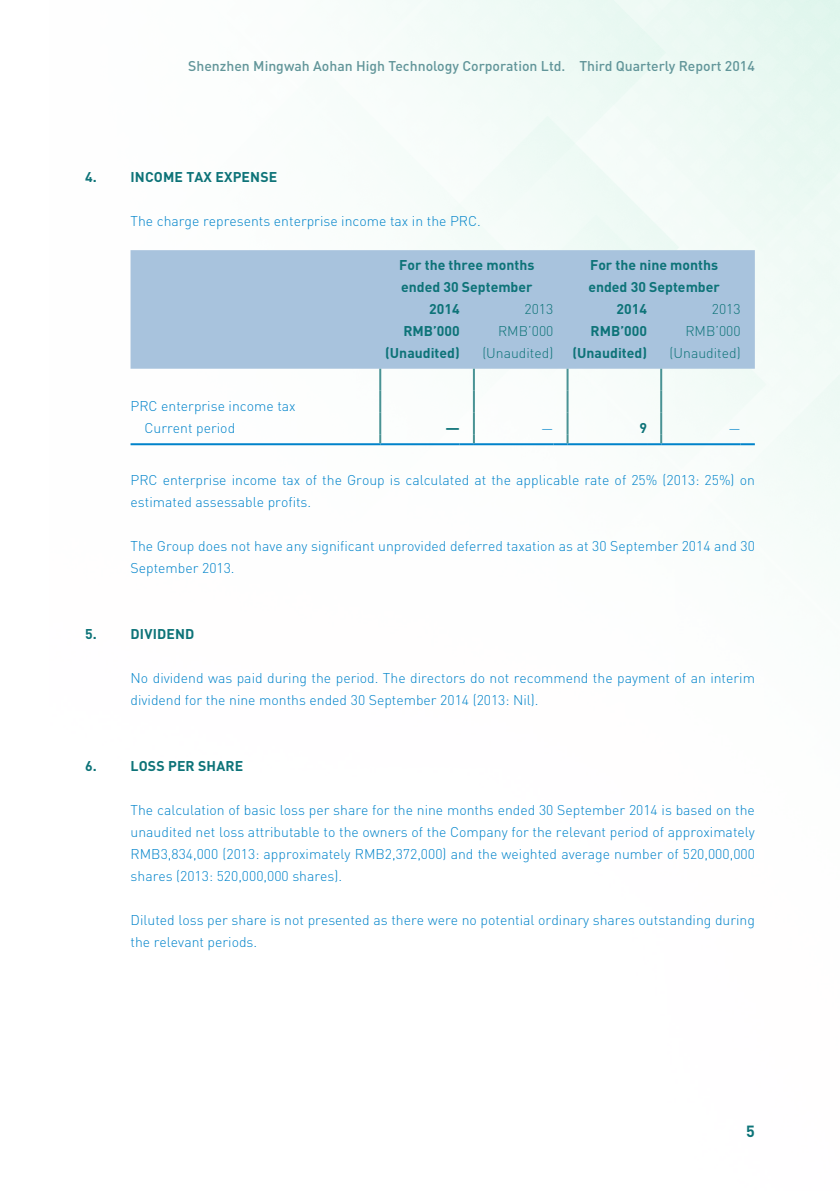
<style>
.page{position:relative;width:840px;height:1191px;background:#fff}
.page>*{position:absolute;margin:0;border:0;box-sizing:border-box;transform-origin:0 0}
.t1{font:700 16px "DIN Pro";color:#0d7378}
.t2{font:300 14px/22px "DIN Pro";color:#0083ca}
.t3{font:700 14px/22px "DIN Pro";color:#0d7378}
.t4{font:500 14px "DIN Pro";color:#619599}
.t5{font:300 14px "DIN Pro";color:#0d7378}
</style>
<div class="page">
<img style="left:130px;top:0;width:709px;height:559px">
<div style="left:130px;top:250px;width:624px;height:119px;background:#a8c3dd"></div>
<hr style="left:130px;top:443px;width:250px;height:2px;background:#0083ca">
<hr style="left:380px;top:443px;width:79px;height:2px;background:#0083ca">
<hr style="left:473px;top:443px;width:80px;height:2px;background:#0083ca">
<hr style="left:567px;top:443px;width:79px;height:2px;background:#0083ca">
<hr style="left:660px;top:443px;width:80px;height:2px;background:#0083ca">
<svg style="left:740px;top:443px;width:14px;height:2px"></svg>
<hr style="left:379px;top:369px;width:2px;height:22px;background:#499394">
<hr style="left:472px;top:369px;width:2px;height:22px;background:#499394">
<hr style="left:566px;top:369px;width:2px;height:22px;background:#499394">
<hr style="left:659px;top:369px;width:2px;height:22px;background:#499394">
<hr style="left:379px;top:391px;width:2px;height:22px;background:#499394">
<hr style="left:472px;top:391px;width:2px;height:22px;background:#499394">
<hr style="left:566px;top:391px;width:2px;height:22px;background:#499394">
<hr style="left:659px;top:391px;width:2px;height:22px;background:#499394">
<hr style="left:379px;top:413px;width:2px;height:22px;background:#499394">
<hr style="left:472px;top:413px;width:2px;height:22px;background:#499394">
<hr style="left:566px;top:413px;width:2px;height:22px;background:#499394">
<hr style="left:659px;top:413px;width:2px;height:22px;background:#499394">
<svg style="left:379px;top:435px;width:2px;height:8px"></svg>
<svg style="left:459px;top:435px;width:15px;height:10px"></svg>
<svg style="left:553px;top:435px;width:15px;height:10px"></svg>
<svg style="left:646px;top:435px;width:15px;height:10px"></svg>
<p class="t4" style="left:188px;top:56px;width:568px">Shenzhen Mingwah Aohan High Technology Corporation Ltd. Third Quarterly Report 2014</p>
<p class="t3" style="left:85px;top:165px;width:13px">4.</p>
<p class="t3" style="left:130px;top:165px;width:148px">INCOME TAX EXPENSE</p>
<p class="t2" style="left:130px;top:209px;width:351px">The charge represents enterprise income tax in the PRC.</p>
<p class="t3" style="left:399px;top:253px;width:136px">For the three months ended 30 September</p>
<p class="t3" style="left:588px;top:253px;width:133px">For the nine months ended 30 September</p>
<p class="t3" style="left:429px;top:297px;width:32px">2014</p>
<p class="t5" style="left:524px;top:299px;width:30px">2013</p>
<p class="t3" style="left:616px;top:297px;width:32px">2014</p>
<p class="t5" style="left:711px;top:299px;width:30px">2013</p>
<p class="t3" style="left:403px;top:319px;width:58px">RMB’000</p>
<p class="t5" style="left:498px;top:321px;width:57px">RMB’000</p>
<p class="t3" style="left:590px;top:319px;width:58px">RMB’000</p>
<p class="t5" style="left:685px;top:321px;width:57px">RMB’000</p>
<p class="t3" style="left:385px;top:341px;width:76px">(Unaudited)</p>
<p class="t5" style="left:482px;top:343px;width:72px">(Unaudited)</p>
<p class="t3" style="left:572px;top:341px;width:76px">(Unaudited)</p>
<p class="t5" style="left:669px;top:343px;width:72px">(Unaudited)</p>
<p class="t2" style="left:144px;top:394px;width:152px;text-indent:-14px">PRC enterprise income tax<br>Current period</p>
<p class="t3" style="left:445px;top:416px;width:16px">—</p>
<p class="t2" style="left:541px;top:416px;width:14px">—</p>
<p class="t3" style="left:639px;top:416px;width:9px">9</p>
<p class="t2" style="left:728px;top:416px;width:14px">—</p>
<p class="t2" style="left:130px;top:468px;width:625px">PRC enterprise income tax of the Group is calculated at the applicable rate of 25% (2013: 25%) on estimated assessable profits.</p>
<p class="t2" style="left:130px;top:534px;width:625px">The Group does not have any significant unprovided deferred taxation as at 30 September 2014 and 30<br>September 2013.</p>
<p class="t3" style="left:85px;top:622px;width:13px">5.</p>
<p class="t3" style="left:130px;top:622px;width:65px">DIVIDEND</p>
<p class="t2" style="left:130px;top:666px;width:625px">No dividend was paid during the period. The directors do not recommend the payment of an interim dividend for the nine months ended 30 September 2014 (2013: Nil).</p>
<p class="t3" style="left:85px;top:754px;width:13px">6.</p>
<p class="t3" style="left:130px;top:754px;width:114px">LOSS PER SHARE</p>
<p class="t2" style="left:130px;top:798px;width:625px;text-align:justify">The calculation of basic loss per share for the nine months ended 30 September 2014 is based on the unaudited net loss attributable to the owners of the Company for the relevant period of approximately RMB3,834,000 (2013: approximately RMB2,372,000) and the weighted average number of 520,000,000 shares (2013: 520,000,000 shares).</p>
<p class="t2" style="left:130px;top:908px;width:625px">Diluted loss per share is not presented as there were no potential ordinary shares outstanding during the relevant periods.</p>
<p class="t1" style="left:745px;top:1120px;width:10px">5</p>
</div>
